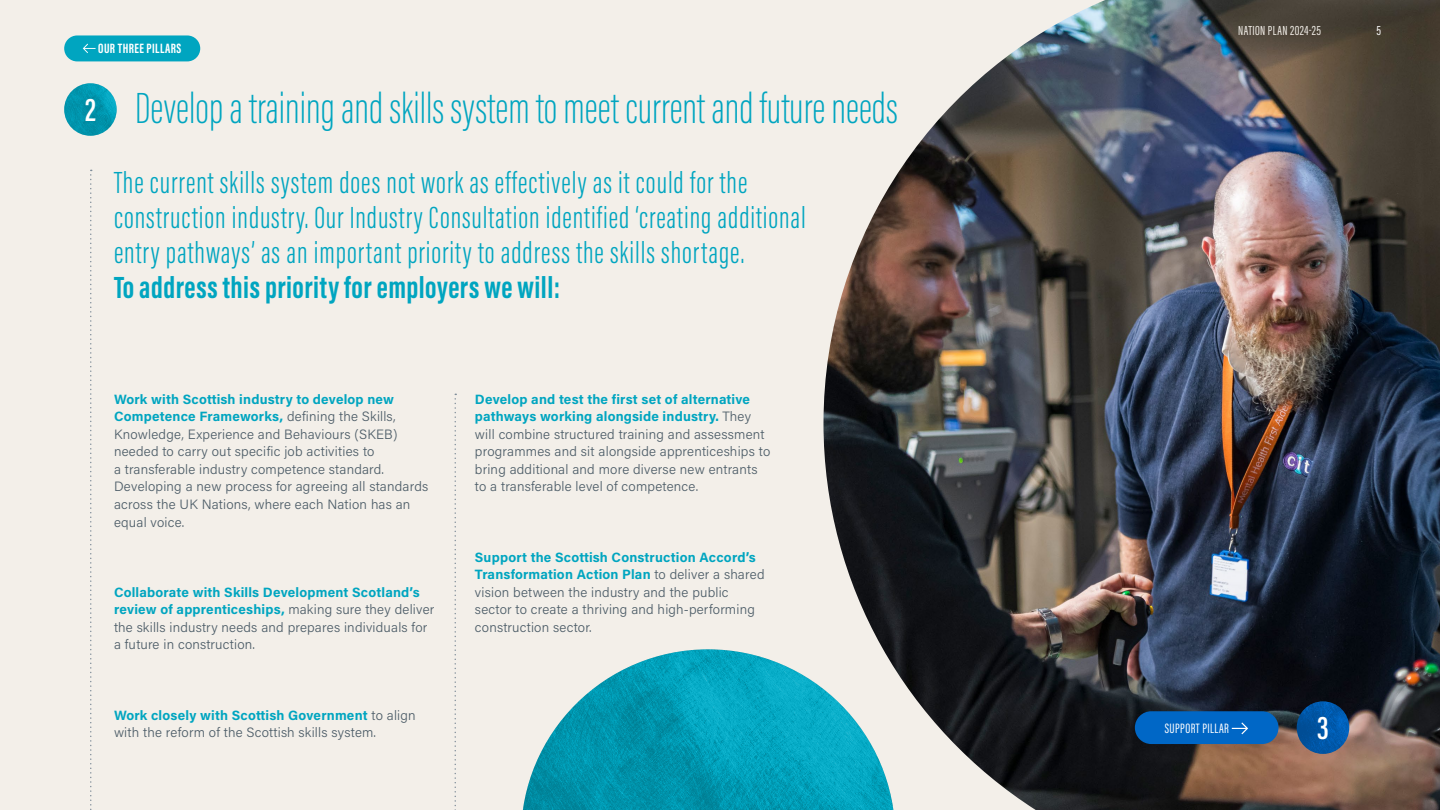
<style>
.page{position:relative;width:1440px;height:810px;background:#f3efe9}
.page>*{position:absolute;margin:0;border:0;box-sizing:border-box;transform-origin:0 0}
.Page_Header{font:200 45px "Acumin Pro Extra Cond";color:#00a5c0}
.Heading{font:600 33.75px "Acumin Pro Extra Cond";color:#fff}
.Intro_Para{font:300 31.5px/35.1px "Acumin Pro Extra Cond";letter-spacing:.03em;color:#00a5c0}
.Intro_Para_Condensed{font:14.02px "Acumin Pro Extra Cond";letter-spacing:.03em;color:#fff}
.Title_70pt{font:700 13.88px "Acumin Pro Extra Cond";letter-spacing:.03em;color:#fff}
.Body{font:300 13.5px/17.5px "Acumin Pro";letter-spacing:.015em;color:#4d5d68}
.Document_Label{font:13.5px "Acumin Pro Extra Cond";letter-spacing:.03em;color:#f3efe9}
.Page{font:13.5px "Acumin Pro Extra Cond";color:#fff}
.s1{font-weight:700}
.s2{font-weight:700;color:#00a5c0}
</style>
<div class="page">
<svg style="left:90px;top:170px;width:2px;height:640px"></svg>
<svg style="left:454px;top:394px;width:2px;height:416px"></svg>
<img style="left:64px;top:83px;width:53px;height:53px">
<img style="left:824px;top:0;width:616px;height:810px">
<img style="left:522px;top:649px;width:373px;height:161px">
<div style="left:64px;top:35px;width:136px;height:26px;background:#00a5c0;border-radius:13px"></div>
<svg style="left:83px;top:44px;width:13px;height:9px"></svg>
<img style="left:1297px;top:701px;width:52px;height:53px">
<div style="left:1135px;top:711px;width:144px;height:33px;background:#0067c6;border-radius:16px"></div>
<svg style="left:1232px;top:722px;width:16px;height:12px"></svg>
<p class="Title_70pt" style="left:98px;top:40px;width:85px">OUR THREE PILLARS</p>
<p class="Heading" style="left:85px;top:89px;width:12px">2</p>
<p class="Page_Header" style="left:135px;top:81px;width:764px">Develop a training and skills system to meet current and future needs</p>
<p class="Intro_Para" style="left:114px;top:165px;width:693px">The current skills system does not work as effectively as it could for the construction industry. Our Industry Consultation identified ‘creating additional entry pathways’ as an important priority to address the skills shortage.<br><span class="s1">To address this priority for employers we will:</span></p>
<p class="Body" style="left:114px;top:390px;width:316px"><span class="s2">Work with Scottish industry to develop new Competence Frameworks,</span> defining the Skills, Knowledge, Experience and Behaviours (SKEB) needed to carry out specific job activities to<br>a transferable industry competence standard.<br>Developing a new process for agreeing all standards across the UK Nations, where each Nation has an equal voice.</p>
<p class="Body" style="left:475px;top:390px;width:297px"><span class="s2">Develop and test the first set of alternative pathways working alongside industry.</span> They will combine structured training and assessment programmes and sit alongside apprenticeships to bring additional and more diverse new entrants to a transferable level of competence.</p>
<p class="Body" style="left:114px;top:583px;width:322px"><span class="s2">Collaborate with Skills Development Scotland’s review of apprenticeships,</span> making sure they deliver the skills industry needs and prepares individuals for a future in construction.</p>
<p class="Body" style="left:475px;top:548px;width:291px"><span class="s2">Support the Scottish Construction Accord’s Transformation Action Plan</span> to deliver a shared vision between the industry and the public sector to create a thriving and high-performing construction sector.</p>
<p class="Document_Label" style="left:1238px;top:22px;width:84px">NATION PLAN 2024-25</p>
<p class="Page" style="left:1377px;top:22px;width:6px">5</p>
<p class="Body" style="left:114px;top:706px;width:303px"><span class="s2">Work closely with Scottish Government</span> to align with the reform of the Scottish skills system.</p>
<p class="Heading" style="left:1317px;top:707px;width:13px">3</p>
<p class="Intro_Para_Condensed" style="left:1165px;top:720px;width:66px">SUPPORT PILLAR</p>
</div>
